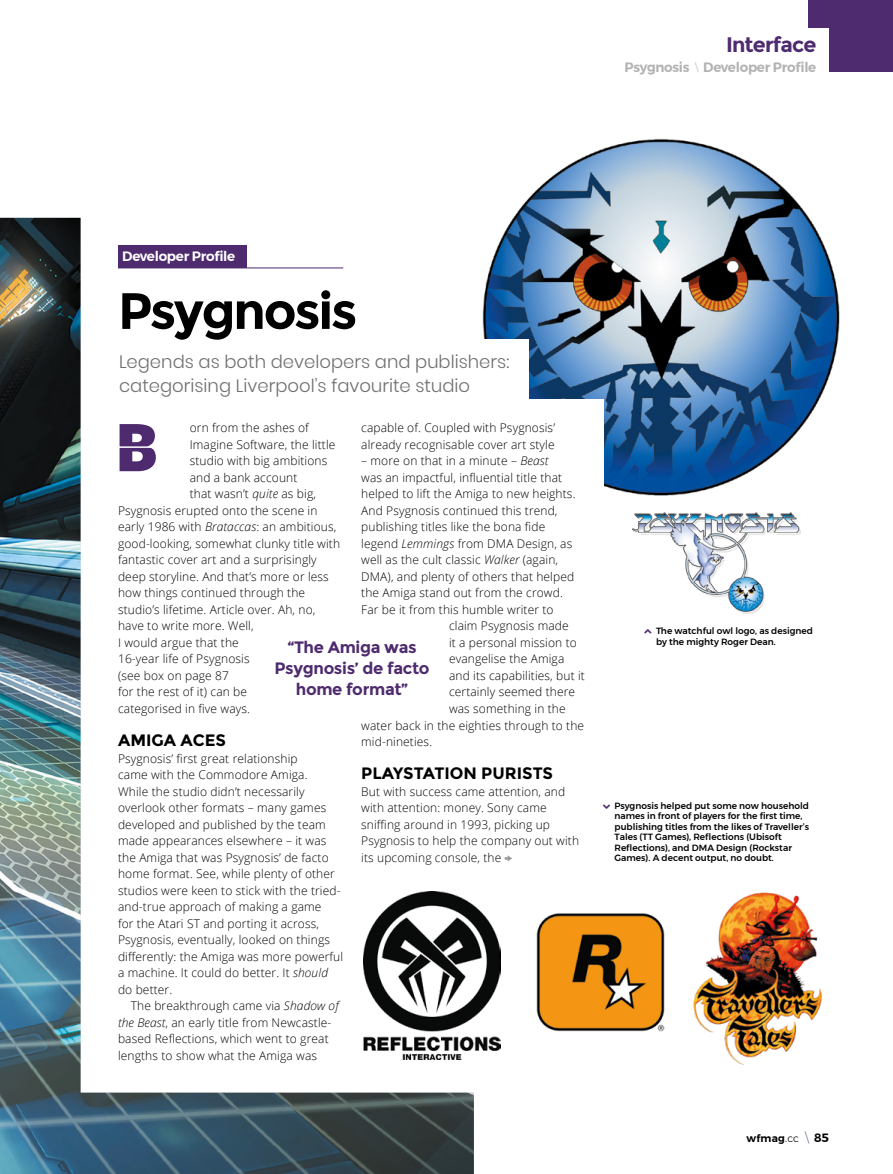
<style>
.page{position:relative;width:893px;height:1174px;background:#fff}
.page>*{position:absolute;margin:0;border:0;box-sizing:border-box;transform-origin:0 0}
.t1{font:800 66px "Open Sans";color:#4e2b6e}
.t2{font:700 51px "Montserrat";letter-spacing:-.045em;color:#000}
.t3{font:700 21px "Montserrat";letter-spacing:-.04em;color:#4e2b6e}
.t4{font:300 18px/24px "Poppins";color:#706f6f}
.t5{font:700 16.5px/21px "Montserrat";letter-spacing:-.02em;color:#4e2b6e;text-align:center}
.t6{font:700 16.5px "Montserrat";color:#000}
.t7{font:600 13.5px "Montserrat";letter-spacing:-.02em;color:#b3b2b2}
.t8{font:600 13.5px "Montserrat";letter-spacing:-.02em;color:#fff}
.t9{font:300 12px/16.5px "Open Sans";letter-spacing:.01em;color:#000}
.t10{font:600 10.5px "Montserrat";letter-spacing:.02em;color:#000}
.t11{font:500 9px/10.5px "Montserrat";color:#000}
.s1{font-weight:300;font-size:10.5px}
.s2{font-style:italic}
.s3{font-weight:300}
.s4{font-weight:200;font-size:12.75px;color:#4e2b6e}
.s5{font-size:12px}
</style>
<div class="page">
<img style="left:482px;top:138px;width:358px;height:358px">
<div style="left:353px;top:339px;width:176px;height:69px;background:#fff"></div>
<div style="left:427px;top:399px;width:177px;height:145px;background:#fff"></div>
<img style="left:0;top:218px;width:474px;height:956px">
<hr style="left:105px;top:446px;width:60px;height:2px;background:#fff">
<div style="left:118px;top:245px;width:129px;height:23px;background:#4e2b6e"></div>
<hr style="left:118px;top:267px;width:225px;height:1px;background:#4e2b6e">
<svg style="left:505px;top:855px;width:7px;height:6px"></svg>
<img style="left:536px;top:913px;width:129px;height:119px">
<img style="left:363px;top:891px;width:138px;height:168px">
<img style="left:693px;top:892px;width:129px;height:173px">
<img style="left:632px;top:512px;width:168px;height:102px">
<div style="left:808px;top:0;width:85px;height:72px;background:#4e2b6e"></div>
<div style="left:604px;top:29px;width:225px;height:57px;background:#fff"></div>
<h3 class="t3" style="left:726px;top:32px;width:92px">Interface</h3>
<p class="t7" style="left:625px;top:56px;width:193px">Psygnosis <span class="s1">\</span> Developer Profile</p>
<p class="t8" style="left:122px;top:246px;width:115px">Developer Profile</p>
<h2 class="t2" style="left:118px;top:280px;width:241px">Psygnosis</h2>
<h3 class="t4" style="left:119px;top:350px;width:392px">Legends as both developers and publishers: categorising Liverpool’s favourite studio</h3>
<p class="t9" style="left:190px;top:419px;width:121px">orn from the ashes of</p>
<p class="t9" style="left:190px;top:436px;width:147px">Imagine Software, the little</p>
<p class="t9" style="left:190px;top:452px;width:139px">studio with big ambitions</p>
<p class="t9" style="left:190px;top:469px;width:109px">and a bank account</p>
<p class="t9" style="left:190px;top:485px;width:128px">that wasn’t <span class="s2">quite</span> as big,</p>
<p class="t9" style="left:118px;top:502px;width:201px">Psygnosis erupted onto the scene in</p>
<p class="t9" style="left:118px;top:518px;width:220px">early 1986 with <span class="s2">Brataccas</span>: an ambitious,</p>
<p class="t9" style="left:118px;top:535px;width:224px">good-looking, somewhat clunky title with</p>
<p class="t9" style="left:118px;top:551px;width:200px">fantastic cover art and a surprisingly</p>
<p class="t9" style="left:118px;top:568px;width:212px">deep storyline. And that’s more or less</p>
<p class="t9" style="left:118px;top:584px;width:189px">how things continued through the</p>
<p class="t9" style="left:118px;top:601px;width:199px">studio’s lifetime. Article over. Ah, no,</p>
<p class="t9" style="left:118px;top:617px;width:137px">have to write more. Well,</p>
<p class="t9" style="left:118px;top:634px;width:122px">I would argue that the</p>
<p class="t9" style="left:118px;top:650px;width:133px">16-year life of Psygnosis</p>
<p class="t9" style="left:118px;top:667px;width:112px">(see box on page 87</p>
<p class="t9" style="left:118px;top:683px;width:131px">for the rest of it) can be</p>
<p class="t9" style="left:118px;top:700px;width:133px">categorised in five ways.</p>
<h3 class="t6" style="left:118px;top:730px;width:110px">AMIGA ACES</h3>
<p class="t9" style="left:118px;top:749px;width:227px">Psygnosis’ first great relationship<br>came with the Commodore Amiga.<br>While the studio didn’t necessarily overlook other formats – many games developed and published by the team made appearances elsewhere – it was the Amiga that was Psygnosis’ de facto home format. See, while plenty of other studios were keen to stick with the tried&shy;and-true approach of making a game<br>for the Atari ST and porting it across, Psygnosis, eventually, looked on things differently: the Amiga was more powerful a machine. It could do better. It <span class="s2">should </span>do better.</p>
<p class="t9" style="left:118px;top:997px;width:222px;text-indent:13px">The breakthrough came via <span class="s2">Shadow of the Beast</span>, an early title from Newcastle&shy;based Reflections, which went to great lengths to show what the Amiga was</p>
<p class="t9" style="left:361px;top:419px;width:195px">capable of. Coupled with Psygnosis’ already recognisable cover art style</p>
<p class="t9" style="left:361px;top:452px;width:189px">– more on that in a minute – <span class="s2">Beast</span></p>
<p class="t9" style="left:361px;top:469px;width:202px">was an impactful, influential title that</p>
<p class="t9" style="left:361px;top:485px;width:216px">helped to lift the Amiga to new heights.</p>
<p class="t9" style="left:361px;top:502px;width:198px">And Psygnosis continued this trend,</p>
<p class="t9" style="left:361px;top:518px;width:186px">publishing titles like the bona fide</p>
<p class="t9" style="left:361px;top:535px;width:213px">legend <span class="s2">Lemmings</span> from DMA Design, as</p>
<p class="t9" style="left:361px;top:551px;width:198px">well as the cult classic <span class="s2">Walker</span> (again,</p>
<p class="t9" style="left:361px;top:568px;width:215px">DMA), and plenty of others that helped</p>
<p class="t9" style="left:361px;top:584px;width:203px">the Amiga stand out from the crowd.</p>
<p class="t9" style="left:361px;top:601px;width:194px">Far be it from this humble writer to</p>
<p class="t9" style="left:449px;top:617px;width:121px">claim Psygnosis made</p>
<p class="t9" style="left:449px;top:634px;width:129px">it a personal mission to</p>
<p class="t9" style="left:449px;top:650px;width:117px">evangelise the Amiga</p>
<p class="t9" style="left:449px;top:667px;width:137px">and its capabilities, but it</p>
<p class="t9" style="left:449px;top:683px;width:128px">certainly seemed there</p>
<p class="t9" style="left:449px;top:700px;width:118px">was something in the</p>
<p class="t9" style="left:361px;top:716px;width:224px">water back in the eighties through to the</p>
<p class="t9" style="left:361px;top:733px;width:72px">mid-nineties.</p>
<h3 class="t6" style="left:361px;top:763px;width:193px">PLAYSTATION PURISTS</h3>
<p class="t9" style="left:361px;top:782px;width:219px">But with success came attention, and with attention: money. Sony came sniffing around in 1993, picking up Psygnosis to help the company out with its upcoming console, the</p>
<h1 class="t1" style="left:114px;top:397px;width:46px">B</h1>
<h3 class="t5" style="left:274px;top:637px;width:157px">“The Amiga was<br>Psygnosis’ de facto home format”</h3>
<p class="t11" style="left:656px;top:626px;width:158px">The watchful owl logo, as designed by the mighty Roger Dean.</p>
<p class="t11" style="left:614px;top:800px;width:196px">Psygnosis helped put some now household names in front of players for the first time, publishing titles from the likes of Traveller’s Tales (TT Games), Reflections (Ubisoft Reflections), and DMA Design (Rockstar Games). A decent output, no doubt.</p>
<p class="t10" style="left:746px;top:1130px;width:84px">wfmag<span class="s3">.cc</span> <span class="s4">\</span> <span class="s5">85</span></p>
</div>
